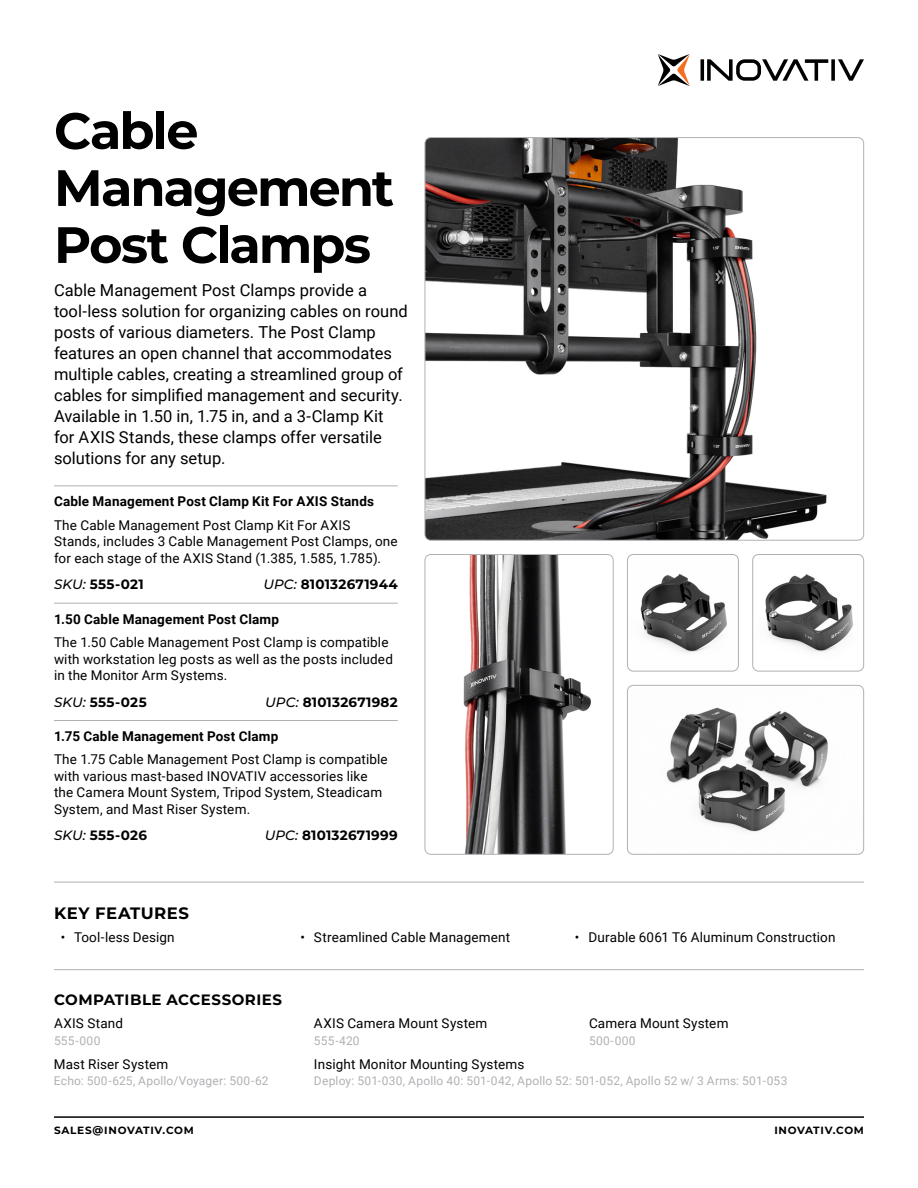
<style>
.page{position:relative;width:918px;height:1188px;background:#fff}
.page>*{position:absolute;margin:0;border:0;box-sizing:border-box;transform-origin:0 0}
.t1{font:700 51px/57px "Montserrat";letter-spacing:-.04em;color:#000001}
.t2{font:16.5px/21px "Roboto";color:#000001}
.t3{font:700 16.5px "Montserrat";letter-spacing:.03em;color:#000001}
.t4{font:700 15px "Montserrat";letter-spacing:.035em;color:#000001}
.t5{font:13.5px/16.5px "Roboto";letter-spacing:.01em;color:#000001}
.t6{font:700 13.5px "Roboto";letter-spacing:.015em;color:#000001}
.t7{font:700 13.5px "Montserrat";letter-spacing:.02em;color:#000001}
.t8{font:12px "Roboto";letter-spacing:.015em;color:#b0b1b5}
.t9{font:700 10.5px "Montserrat";letter-spacing:.07em;color:#000001}
.s1{font-weight:500;font-style:italic}
</style>
<div class="page">
<hr style="left:54px;top:1116px;width:810px;height:2px;background:#000001">
<svg style="left:701px;top:59px;width:163px;height:22px"></svg>
<svg style="left:658px;top:54px;width:32px;height:32px"></svg>
<hr style="left:54px;top:882px;width:810px;height:1px;background:#b0b1b5">
<hr style="left:54px;top:485px;width:344px;height:1px;background:#b0b1b5">
<hr style="left:54px;top:603px;width:344px;height:1px;background:#b0b1b5">
<hr style="left:54px;top:720px;width:344px;height:1px;background:#b0b1b5">
<hr style="left:54px;top:969px;width:810px;height:1px;background:#b0b1b5">
<img style="left:425px;top:555px;width:187px;height:299px">
<div style="left:425px;top:554px;width:189px;height:301px;border:1px solid #b0b1b5;border-radius:6px"></div>
<img style="left:425px;top:138px;width:437px;height:401px">
<img style="left:627px;top:556px;width:111px;height:115px">
<div style="left:627px;top:554px;width:112px;height:117px;border:1px solid #b0b1b5;border-radius:6px"></div>
<img style="left:753px;top:556px;width:111px;height:115px">
<div style="left:752px;top:554px;width:112px;height:117px;border:1px solid #b0b1b5;border-radius:6px"></div>
<img style="left:629px;top:687px;width:233px;height:166px">
<div style="left:627px;top:685px;width:237px;height:170px;border:1px solid #b0b1b5;border-radius:6px"></div>
<p class="t1" style="left:54px;top:101px;width:342px">Cable<br>Management<br>Post Clamps</p>
<p class="t2" style="left:54px;top:279px;width:355px">Cable Management Post Clamps provide a tool-less solution for organizing cables on round posts of various diameters. The Post Clamp features an open channel that accommodates multiple cables, creating a streamlined group of cables for simplified management and security.<br>Available in 1.50 in, 1.75 in, and a 3-Clamp Kit for AXIS Stands, these clamps offer versatile solutions for any setup.</p>
<p class="t6" style="left:54px;top:492px;width:322px">Cable Management Post Clamp Kit For AXIS Stands</p>
<p class="t5" style="left:54px;top:516px;width:345px">The Cable Management Post Clamp Kit For AXIS<br>Stands, includes 3 Cable Management Post Clamps, one for each stage of the AXIS Stand (1.385, 1.585, 1.785).</p>
<p class="t7" style="left:54px;top:576px;width:91px"><span class="s1">SKU:</span> 555-021</p>
<p class="t7" style="left:263px;top:576px;width:136px"><span class="s1">UPC:</span> 810132671944</p>
<p class="t6" style="left:54px;top:610px;width:227px">1.50 Cable Management Post Clamp</p>
<p class="t5" style="left:54px;top:634px;width:341px">The 1.50 Cable Management Post Clamp is compatible with workstation leg posts as well as the posts included in the Monitor Arm Systems.</p>
<p class="t7" style="left:54px;top:693px;width:94px"><span class="s1">SKU:</span> 555-025</p>
<p class="t7" style="left:265px;top:693px;width:134px"><span class="s1">UPC:</span> 810132671982</p>
<p class="t6" style="left:54px;top:727px;width:226px">1.75 Cable Management Post Clamp</p>
<p class="t5" style="left:54px;top:751px;width:335px">The 1.75 Cable Management Post Clamp is compatible with various mast-based INOVATIV accessories like the Camera Mount System, Tripod System, Steadicam System, and Mast Riser System.</p>
<p class="t7" style="left:54px;top:827px;width:95px"><span class="s1">SKU:</span> 555-026</p>
<p class="t7" style="left:265px;top:827px;width:135px"><span class="s1">UPC:</span> 810132671999</p>
<p class="t3" style="left:54px;top:902px;width:137px">KEY FEATURES</p>
<p class="t5" style="left:61px;top:929px;width:116px">• Tool-less Design</p>
<p class="t4" style="left:54px;top:990px;width:230px">COMPATIBLE ACCESSORIES</p>
<p class="t5" style="left:54px;top:1015px;width:71px">AXIS Stand</p>
<p class="t8" style="left:54px;top:1032px;width:48px">555-000</p>
<p class="t5" style="left:54px;top:1055px;width:116px">Mast Riser System</p>
<p class="t8" style="left:54px;top:1072px;width:216px">Echo: 500-625, Apollo/Voyager: 500-62</p>
<p class="t5" style="left:300px;top:929px;width:211px">• Streamlined Cable Management</p>
<p class="t5" style="left:575px;top:929px;width:262px">• Durable 6061 T6 Aluminum Construction</p>
<p class="t5" style="left:314px;top:1015px;width:175px">AXIS Camera Mount System</p>
<p class="t8" style="left:314px;top:1032px;width:47px">555-420</p>
<p class="t5" style="left:589px;top:1015px;width:141px">Camera Mount System</p>
<p class="t8" style="left:589px;top:1032px;width:48px">500-000</p>
<p class="t5" style="left:314px;top:1055px;width:212px">Insight Monitor Mounting Systems</p>
<p class="t8" style="left:314px;top:1072px;width:475px">Deploy: 501-030, Apollo 40: 501-042, Apollo 52: 501-052, Apollo 52 w/ 3 Arms: 501-053</p>
<p class="t9" style="left:54px;top:1123px;width:141px">SALES@INOVATIV.COM</p>
<p class="t9" style="left:774px;top:1123px;width:91px">INOVATIV.COM</p>
</div>
